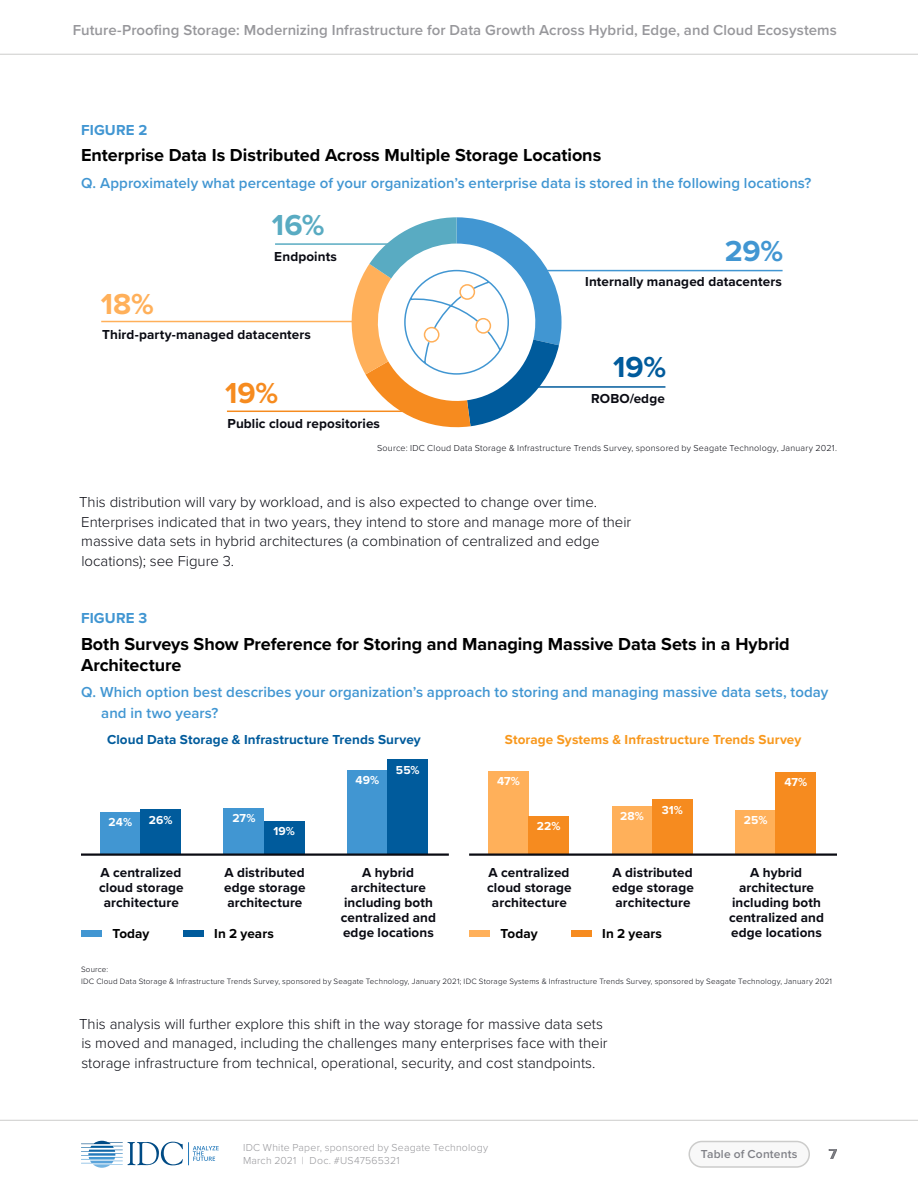
<style>
.page{position:relative;width:918px;height:1188px;background:#fff}
.page>*{position:absolute;margin:0;border:0;box-sizing:border-box;transform-origin:0 0}
.t1{font:700 30px "Proxima Nova";color:#59abc2}
.t2{font:700 30px "Proxima Nova";color:#ffb05a}
.t3{font:700 30px "Proxima Nova";color:#f68b1f}
.t4{font:700 30px "Proxima Nova";color:#4196d2}
.t5{font:700 30px "Proxima Nova";color:#005b9c}
.t6{font:700 18px/21px "Proxima Nova";letter-spacing:-.005em;color:#000}
.t7{font:300 15px/19.5px "Proxima Nova";color:#0a0b13}
.t8{font:600 15px/21px "Proxima Nova";letter-spacing:.005em;color:#4196d2}
.t9{font:600 15px "Proxima Nova";letter-spacing:.005em;color:#97979b}
.t10{font:700 15px "Proxima Nova";letter-spacing:.01em;color:#4196d2}
.t11{font:700 15px "Proxima Nova";color:#000}
.t12{font:700 13.5px/15px "Proxima Nova";letter-spacing:.01em;color:#0a0b13;text-align:center}
.t13{font:700 13.5px "Proxima Nova";letter-spacing:.01em;color:#005b9c}
.t14{font:700 13.5px "Proxima Nova";letter-spacing:.01em;color:#f8981d}
.t15{font:700 13.5px "Proxima Nova";letter-spacing:.01em;color:#000}
.t16{font:700 12px "Proxima Nova";letter-spacing:.01em;color:#fff}
.t17{font:600 12px "Proxima Nova";letter-spacing:.015em;color:#808187}
.t18{font:300 10.5px/13.5px "Proxima Nova";letter-spacing:.02em;color:#97979b}
.t19{font:300 9px "Proxima Nova";letter-spacing:.025em;color:#0a0b13}
.t20{font:300 7.95px/12px "Proxima Nova";letter-spacing:.025em;color:#0a0b13}
</style>
<div class="page">
<svg style="left:81px;top:1141px;width:138px;height:27px"></svg>
<div style="left:689px;top:1142px;width:120px;height:25px;background:#f8f8f8;border-radius:13px"></div>
<div style="left:688px;top:1141px;width:122px;height:27px;border:2px solid #cccccb;border-radius:13px"></div>
<hr style="left:0;top:54px;width:918px;height:1px;background:#cccccb">
<hr style="left:0;top:1120px;width:918px;height:1px;background:#cccccb">
<div style="left:81px;top:930px;width:21px;height:7px;background:#4196d2"></div>
<div style="left:183px;top:930px;width:20px;height:7px;background:#005b9c"></div>
<div style="left:469px;top:930px;width:21px;height:7px;background:#ffb05a"></div>
<div style="left:571px;top:930px;width:20px;height:7px;background:#f68b1f"></div>
<div style="left:100px;top:812px;width:40px;height:43px;background:#4196d2"></div>
<div style="left:141px;top:809px;width:40px;height:46px;background:#005b9c"></div>
<div style="left:488px;top:771px;width:41px;height:84px;background:#ffb05a"></div>
<div style="left:529px;top:816px;width:40px;height:39px;background:#f68b1f"></div>
<div style="left:224px;top:808px;width:40px;height:47px;background:#4196d2"></div>
<div style="left:264px;top:821px;width:40px;height:34px;background:#005b9c"></div>
<div style="left:612px;top:806px;width:40px;height:49px;background:#ffb05a"></div>
<div style="left:652px;top:799px;width:40px;height:56px;background:#f68b1f"></div>
<div style="left:347px;top:770px;width:41px;height:85px;background:#4196d2"></div>
<div style="left:388px;top:759px;width:40px;height:96px;background:#005b9c"></div>
<div style="left:736px;top:810px;width:40px;height:45px;background:#ffb05a"></div>
<div style="left:776px;top:772px;width:40px;height:83px;background:#f68b1f"></div>
<hr style="left:81px;top:853px;width:368px;height:3px;background:#0a0b13">
<hr style="left:469px;top:853px;width:368px;height:3px;background:#0a0b13">
<svg style="left:346px;top:217px;width:216px;height:211px"></svg>
<hr style="left:275px;top:243px;width:133px;height:2px;background:#59abc2">
<hr style="left:101px;top:321px;width:261px;height:1px;background:#ffb05a">
<hr style="left:227px;top:411px;width:187px;height:1px;background:#f68b1f">
<hr style="left:527px;top:386px;width:138px;height:2px;background:#005b9c">
<hr style="left:536px;top:270px;width:247px;height:1px;background:#4196d2">
<p class="t9" style="left:73px;top:18px;width:766px">Future-Proofing Storage: Modernizing Infrastructure for Data Growth Across Hybrid, Edge, and Cloud Ecosystems</p>
<p class="t10" style="left:81px;top:118px;width:68px">FIGURE 2</p>
<p class="t6" style="left:81px;top:144px;width:522px">Enterprise Data Is Distributed Across Multiple Storage Locations</p>
<p class="t8" style="left:81px;top:172px;width:732px">Q. Approximately what percentage of your organizationʼs enterprise data is stored in the following locations?</p>
<h1 class="t1" style="left:272px;top:203px;width:54px">16%</h1>
<p class="t12" style="left:274px;top:248px;width:64px">Endpoints</p>
<h1 class="t2" style="left:101px;top:281px;width:55px">18%</h1>
<p class="t12" style="left:102px;top:327px;width:210px">Third-party-managed datacenters</p>
<h1 class="t3" style="left:225px;top:371px;width:55px">19%</h1>
<p class="t12" style="left:228px;top:416px;width:154px">Public cloud repositories</p>
<h1 class="t4" style="left:725px;top:229px;width:60px">29%</h1>
<p class="t12" style="left:585px;top:274px;width:198px">Internally managed datacenters</p>
<h1 class="t5" style="left:613px;top:345px;width:55px">19%</h1>
<p class="t12" style="left:591px;top:391px;width:75px">ROBO/edge</p>
<p class="t19" style="left:377px;top:442px;width:461px">Source: IDC Cloud Data Storage &amp; Infrastructure Trends Survey, sponsored by Seagate Technology, January 2021.</p>
<p class="t7" style="left:79px;top:492px;width:554px">This distribution will vary by workload, and is also expected to change over time.<br>Enterprises indicated that in two years, they intend to store and manage more of their massive data sets in hybrid architectures (a combination of centralized and edge locations); see Figure 3.</p>
<p class="t10" style="left:81px;top:607px;width:68px">FIGURE 3</p>
<p class="t6" style="left:81px;top:633px;width:710px">Both Surveys Show Preference for Storing and Managing Massive Data Sets in a Hybrid<br>Architecture</p>
<p class="t8" style="left:101px;top:681px;width:729px;text-indent:-20px">Q. Which option best describes your organizationʼs approach to storing and managing massive data sets, today and in two years?</p>
<p class="t13" style="left:107px;top:729px;width:315px">Cloud Data Storage &amp; Infrastructure Trends Survey</p>
<p class="t14" style="left:505px;top:729px;width:298px">Storage Systems &amp; Infrastructure Trends Survey</p>
<p class="t16" style="left:396px;top:761px;width:25px">55%</p>
<p class="t16" style="left:356px;top:771px;width:25px">49%</p>
<p class="t16" style="left:497px;top:772px;width:24px">47%</p>
<p class="t16" style="left:784px;top:773px;width:24px">47%</p>
<p class="t16" style="left:109px;top:813px;width:25px">24%</p>
<p class="t16" style="left:149px;top:811px;width:25px">26%</p>
<p class="t16" style="left:232px;top:809px;width:25px">27%</p>
<p class="t16" style="left:273px;top:822px;width:23px">19%</p>
<p class="t16" style="left:537px;top:817px;width:25px">22%</p>
<p class="t16" style="left:620px;top:807px;width:25px">28%</p>
<p class="t16" style="left:662px;top:801px;width:23px">31%</p>
<p class="t16" style="left:744px;top:812px;width:25px">25%</p>
<p class="t12" style="left:99px;top:865px;width:86px">A centralized cloud storage architecture</p>
<p class="t12" style="left:224px;top:865px;width:83px;text-align:justify">A distributed edge storage architecture</p>
<p class="t12" style="left:341px;top:865px;width:97px">A hybrid architecture including both centralized and edge locations</p>
<p class="t12" style="left:487px;top:865px;width:86px">A centralized cloud storage architecture</p>
<p class="t12" style="left:612px;top:865px;width:83px;text-align:justify">A distributed edge storage architecture</p>
<p class="t15" style="left:112px;top:924px;width:39px">Today</p>
<p class="t15" style="left:214px;top:924px;width:61px">In 2 years</p>
<p class="t15" style="left:500px;top:924px;width:39px">Today</p>
<p class="t15" style="left:602px;top:924px;width:61px">In 2 years</p>
<p class="t12" style="left:729px;top:865px;width:97px">A hybrid architecture including both centralized and edge locations</p>
<p class="t20" style="left:81px;top:963px;width:753px">Source:<br>IDC Cloud Data Storage &amp; Infrastructure Trends Survey, sponsored by Seagate Technology, January 2021; IDC Storage Systems &amp; Infrastructure Trends Survey, sponsored by Seagate Technology, January 2021</p>
<p class="t7" style="left:79px;top:1013px;width:530px">This analysis will further explore this shift in the way storage for massive data sets is moved and managed, including the challenges many enterprises face with their storage infrastructure from technical, operational, security, and cost standpoints.</p>
<p class="t18" style="left:243px;top:1140px;width:247px">IDC White Paper, sponsored by Seagate Technology<br>March 2021 | Doc. #US47565321</p>
<p class="t17" style="left:701px;top:1145px;width:98px">Table of Contents</p>
<p class="t11" style="left:829px;top:1142px;width:10px">7</p>
</div>
